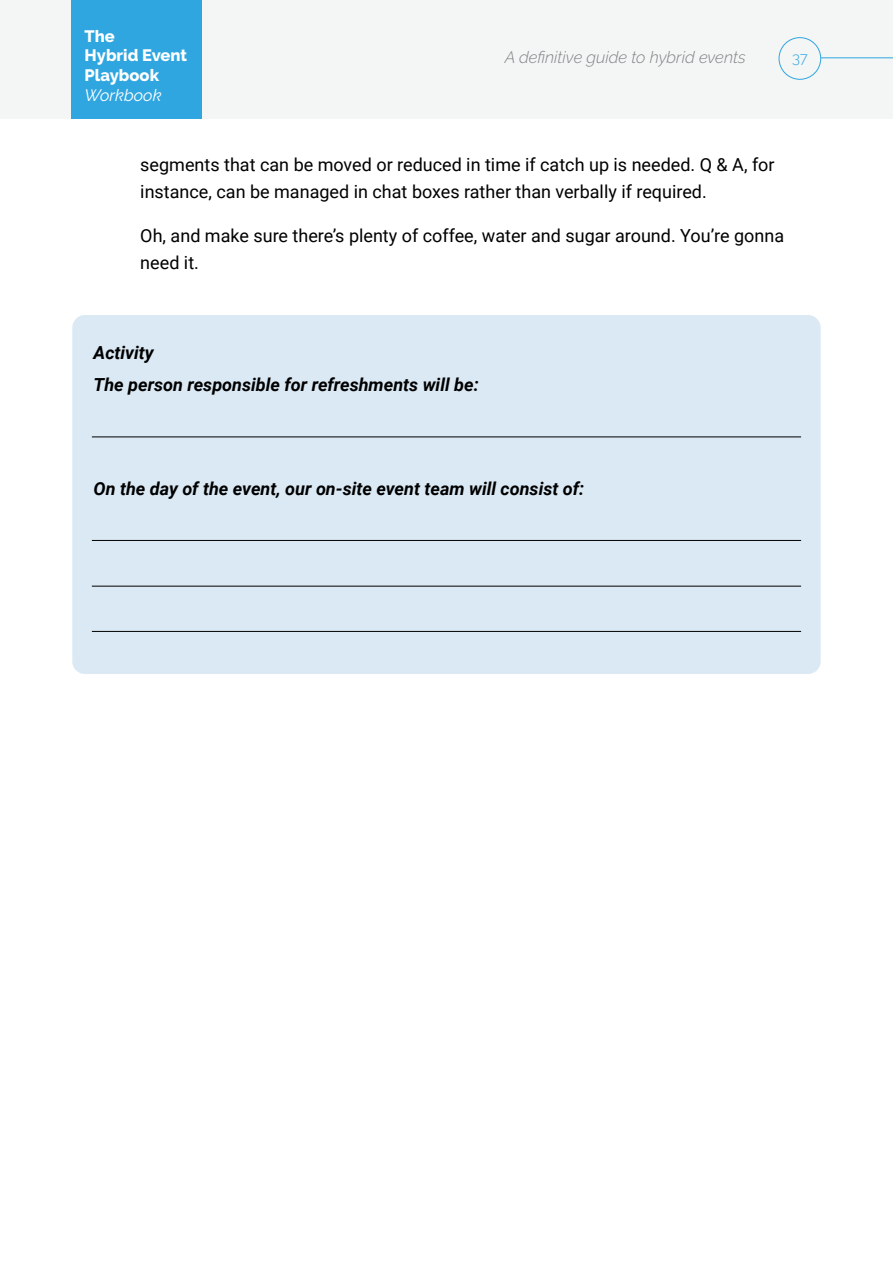
<style>
.page{position:relative;width:893px;height:1263px;background:#fff}
.page>*{position:absolute;margin:0;border:0;box-sizing:border-box;transform-origin:0 0}
.t1{font:18px/27px "Roboto";color:#000}
.t2{font:italic 700 18px/32.5px "Roboto";color:#000}
.t3{font:italic 300 16.5px "Raleway";color:#808285}
.t4{font:800 16.5px/19.8px "Raleway";color:#fff}
.t5{font:italic 16.5px "Raleway";color:#fff}
.t6{font:300 15px "Raleway";color:#2fa6e0}
</style>
<div class="page">
<div style="left:0;top:0;width:893px;height:119px;background:#f4f5f5"></div>
<div style="left:72px;top:0;width:130px;height:119px;background:#2fa6e0"></div>
<div style="left:779px;top:37px;width:42px;height:43px;border:1px solid #2fa6e0;border-radius:50%"></div>
<hr style="left:821px;top:58px;width:72px;height:1px;background:#2fa6e0">
<div style="left:72px;top:315px;width:749px;height:359px;background:#dae9f4;border-radius:13px"></div>
<hr style="left:92px;top:436px;width:709px;height:1px;background:#000">
<hr style="left:92px;top:540px;width:709px;height:1px;background:#000">
<hr style="left:92px;top:631px;width:709px;height:1px;background:#000">
<hr style="left:92px;top:586px;width:709px;height:1px;background:#000">
<p class="t4" style="left:85px;top:26px;width:104px">The<br>Hybrid Event<br>Playbook</p>
<p class="t5" style="left:85px;top:86px;width:78px">Workbook</p>
<p class="t3" style="left:505px;top:48px;width:242px">A definitive guide to hybrid events</p>
<p class="t6" style="left:792px;top:48px;width:17px">37</p>
<p class="t1" style="left:140px;top:150px;width:636px">segments that can be moved or reduced in time if catch up is needed. Q &amp; A, for instance, can be managed in chat boxes rather than verbally if required.</p>
<p class="t1" style="left:140px;top:222px;width:645px">Oh, and make sure there’s plenty of coffee, water and sugar around. You’re gonna need it.</p>
<p class="t2" style="left:94px;top:335px;width:387px">Activity<br>The person responsible for refreshments will be:</p>
<p class="t2" style="left:94px;top:472px;width:492px">On the day of the event, our on-site event team will consist of:</p>
</div>
